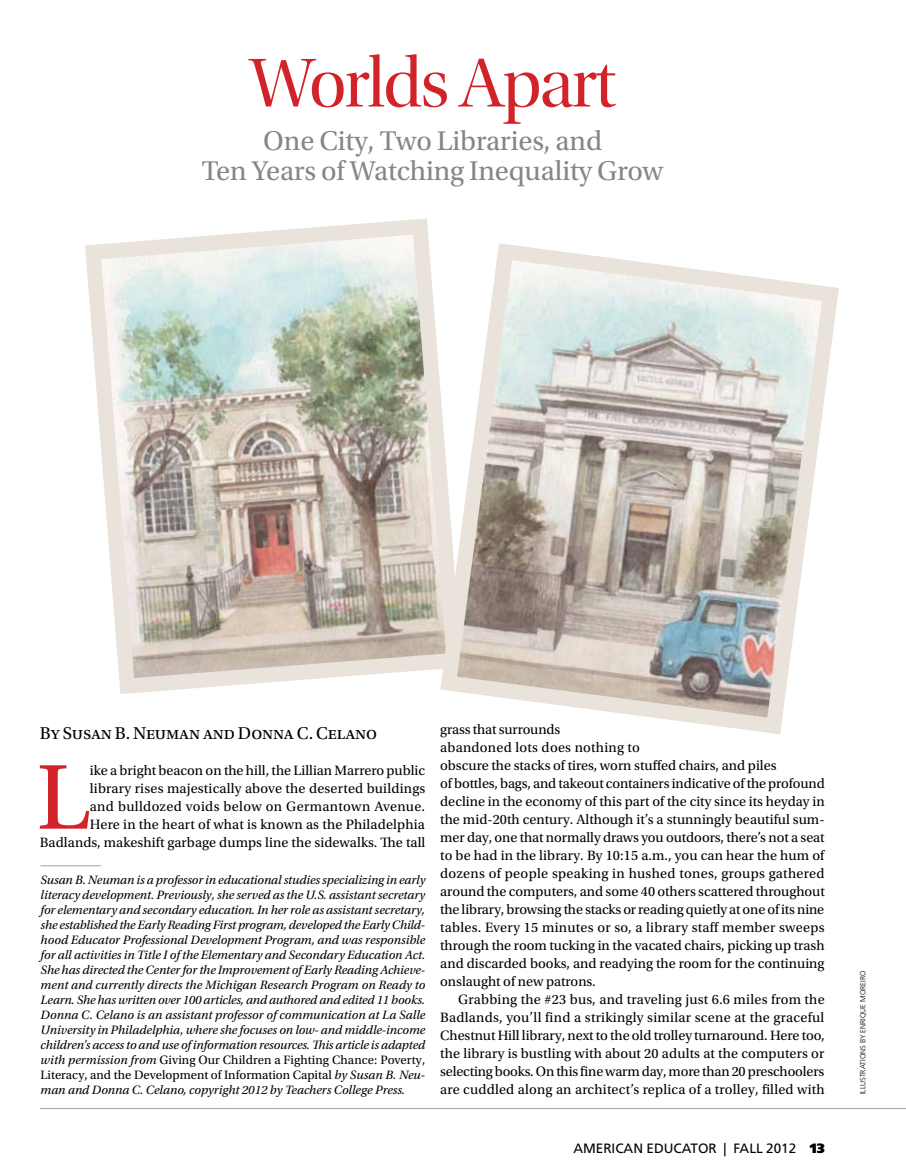
<style>
.page{position:relative;width:906px;height:1176px;background:#fff}
.page>*{position:absolute;margin:0;border:0;box-sizing:border-box;transform-origin:0 0}
.t1{font:96.9px "Utopia Std";color:#d2232a}
.t2{font:72px "Utopia Std Disp";letter-spacing:-.025em;color:#d2232a}
.t3{font:28.5px/30px "Utopia Std";letter-spacing:-.015em;color:#848688;text-align:center}
.t4{font:18px "Utopia Std";letter-spacing:-.01em;color:#000}
.t5{font:14.25px/18px "Utopia Std";color:#000;text-align:right}
.t6{font:13.5px "Frutiger LT Std";color:#000}
.t7{font:italic 12.75px/15px "Utopia Std";color:#000;text-align:justify}
.t8{font:300 7.5px "Frutiger LT Std";color:#000}
.s1{font-style:normal}
.s2{font-weight:900}
</style>
<div class="page">
<hr style="left:40px;top:1107px;width:865px;height:1px;background:#9fa1a4">
<hr style="left:40px;top:865px;width:61px;height:1px;background:#9fa1a4">
<img style="left:85px;top:218px;width:346px;height:476px">
<svg style="left:431px;top:243px;width:408px;height:491px"></svg>
<h2 class="t2" style="left:249px;top:45px;width:368px">Worlds Apart</h2>
<h3 class="t3" style="left:202px;top:126px;width:463px">One City, Two Libraries, and<br>Ten Years of Watching Inequality Grow</h3>
<p class="t4" style="left:40px;top:722px;width:338px">By Susan B. Neuman and Donna C. Celano</p>
<h1 class="t1" style="left:37px;top:744px;width:51px">L</h1>
<p class="t5" style="left:40px;top:761px;width:387px">ike a bright beacon on the hill, the Lillian Marrero public<br>library rises majestically above the deserted buildings<br>and bulldozed voids below on Germantown Avenue.<br>Here in the heart of what is known as the Philadelphia Badlands, makeshift garbage dumps line the sidewalks. The tall</p>
<p class="t7" style="left:40px;top:872px;width:386px">Susan B. Neuman is a professor in educational studies specializing in early literacy development. Previously, she served as the U.S. assistant secretary for elementary and secondary education. In her role as assistant secretary, she established the Early Reading First program, developed the Early Child&shy;hood Educator Professional Development Program, and was responsible for all activities in Title I of the Elementary and Secondary Education Act.<br>She has directed the Center for the Improvement of Early Reading Achieve&shy;ment and currently directs the Michigan Research Program on Ready to Learn. She has written over 100 articles, and authored and edited 11 books.<br>Donna C. Celano is an assistant professor of communication at La Salle University in Philadelphia, where she focuses on low- and middle-income children’s access to and use of information resources. This article is adapted with permission from <span class="s1">Giving Our Children a Fighting Chance: Poverty, Literacy, and the Development of Information Capital</span> by Susan B. Neu&shy;man and Donna C. Celano, copyright 2012 by Teachers College Press.</p>
<p class="t5" style="left:440px;top:720px;width:386px;text-align:left">grass that surrounds<br>abandoned lots does nothing to<br>obscure the stacks of tires, worn stuffed chairs, and piles<br>of bottles, bags, and takeout containers indicative of the profound decline in the economy of this part of the city since its heyday in the mid-20th century. Although it’s a stunningly beautiful sum&shy;mer day, one that normally draws you outdoors, there’s not a seat to be had in the library. By 10:15 a.m., you can hear the hum of dozens of people speaking in hushed tones, groups gathered around the computers, and some 40 others scattered throughout the library, browsing the stacks or reading quietly at one of its nine tables. Every 15 minutes or so, a library staff member sweeps through the room tucking in the vacated chairs, picking up trash and discarded books, and readying the room for the continuing onslaught of new patrons.</p>
<p class="t5" style="left:440px;top:990px;width:386px;text-align:justify;text-indent:18px">Grabbing the #23 bus, and traveling just 6.6 miles from the Badlands, you’ll find a strikingly similar scene at the graceful Chestnut Hill library, next to the old trolley turnaround. Here too, the library is bustling with about 20 adults at the computers or selecting books. On this fine warm day, more than 20 preschoolers are cuddled along an architect’s replica of a trolley, filled with</p>
<p class="t6" style="left:573px;top:1139px;width:253px">AM ERICAN EDUCATOR | FALL 2012 <span class="s2">13</span></p>
<p class="t8" style="left:858px;top:1093px;width:125px;rotate:-90deg">ILLUSTRATIONS BY ENRIQUE MOREiRO</p>
</div>
